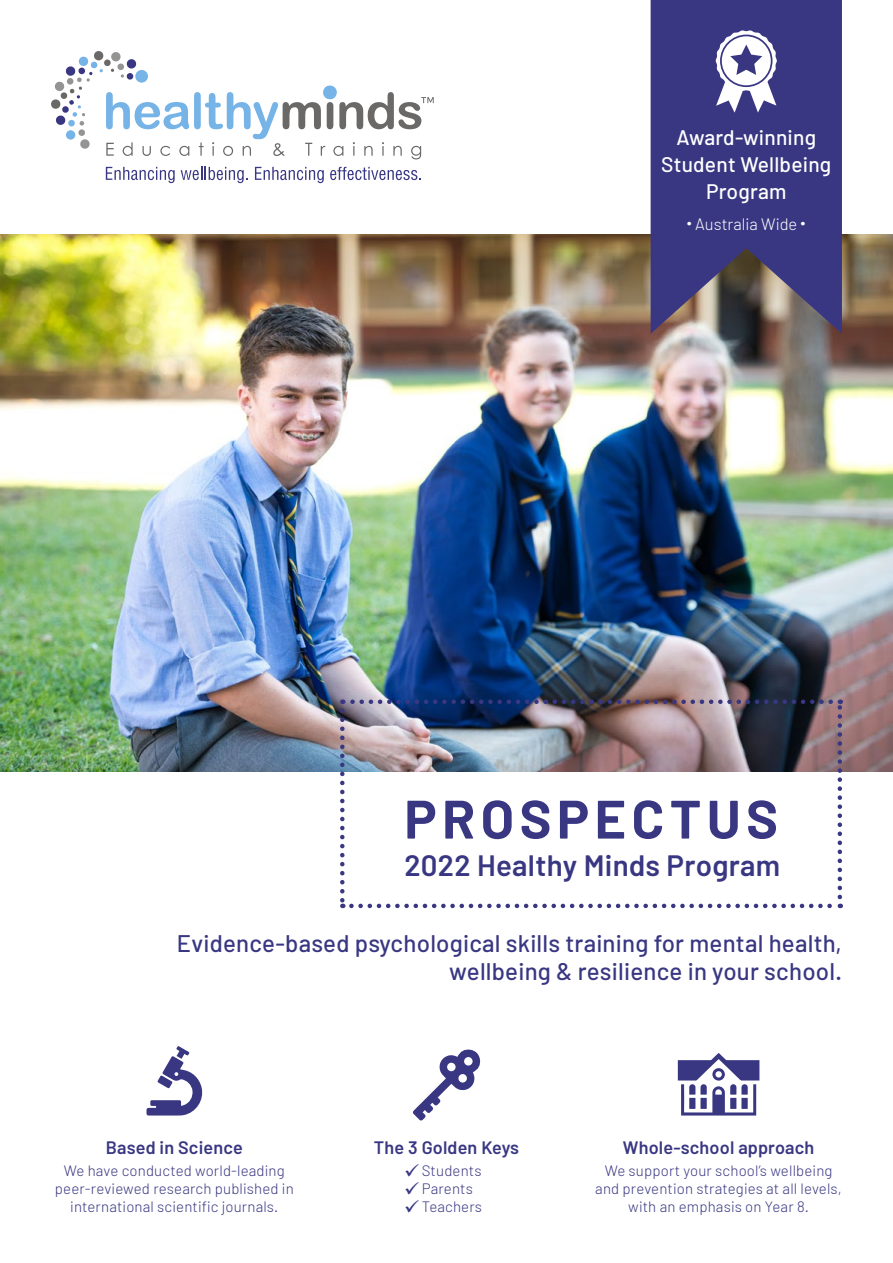
<style>
.page{position:relative;width:893px;height:1263px;background:#fff}
.page>*{position:absolute;margin:0;border:0;box-sizing:border-box;transform-origin:0 0}
.t1{font:700 54px "Barlow";letter-spacing:.1em;color:#393782}
.t2{font:600 29.4px "Barlow";letter-spacing:.01em;color:#393782}
.t3{font:500 24px/28.5px "Barlow";letter-spacing:.01em;color:#393782;text-align:right}
.t4{font:500 21px/27px "Barlow";letter-spacing:.01em;color:#fff;text-align:center}
.t5{font:600 18px "Barlow";letter-spacing:.01em;color:#393782}
.t6{font:300 16.5px "Barlow";color:#fff}
.t7{font:300 15px/18px "Barlow";letter-spacing:.01em;color:#393782;text-align:center}
</style>
<div class="page">
<img style="left:0;top:235px;width:893px;height:537px">
<svg style="left:106px;top:167px;width:69px;height:16px"></svg>
<svg style="left:181px;top:167px;width:67px;height:16px"></svg>
<svg style="left:255px;top:167px;width:69px;height:16px"></svg>
<svg style="left:330px;top:167px;width:91px;height:13px"></svg>
<svg style="left:51px;top:51px;width:383px;height:108px"></svg>
<svg style="left:651px;top:0;width:191px;height:334px;background:#423e7d"></svg>
<svg style="left:716px;top:30px;width:61px;height:83px"></svg>
<svg style="left:146px;top:1046px;width:57px;height:70px"></svg>
<svg style="left:413px;top:1049px;width:68px;height:72px"></svg>
<svg style="left:340px;top:711px;width:5px;height:197px"></svg>
<svg style="left:351px;top:904px;width:490px;height:4px"></svg>
<svg style="left:838px;top:699px;width:4px;height:198px"></svg>
<img style="left:342px;top:699px;width:489px;height:5px">
<svg style="left:678px;top:1053px;width:81px;height:62px"></svg>
<h3 class="t4" style="left:661px;top:123px;width:172px">Award-winning<br>Student Wellbeing<br>Program</h3>
<p class="t6" style="left:687px;top:214px;width:120px">• Australia Wide •</p>
<h1 class="t1" style="left:404px;top:786px;width:375px">PROSPECTUS</h1>
<h2 class="t2" style="left:404px;top:843px;width:377px">2022 Healthy Minds Program</h2>
<h3 class="t3" style="left:177px;top:928px;width:667px">Evidence-based psychological skills training for mental health, wellbeing &amp; resilience in your school.</h3>
<p class="t5" style="left:106px;top:1136px;width:138px">Based in Science</p>
<p class="t7" style="left:55px;top:1161px;width:240px">We have conducted world-leading peer-reviewed research published in international scientific journals.</p>
<p class="t5" style="left:374px;top:1136px;width:147px">The 3 Golden Keys</p>
<p class="t7" style="left:404px;top:1161px;width:79px">✓Students</p>
<p class="t7" style="left:404px;top:1179px;width:70px">✓Parents</p>
<p class="t7" style="left:404px;top:1197px;width:79px">✓Teachers</p>
<p class="t5" style="left:623px;top:1136px;width:193px">Whole-school approach</p>
<p class="t7" style="left:595px;top:1161px;width:248px">We support your school’s wellbeing and prevention strategies at all levels, with an emphasis on Year 8.</p>
</div>
